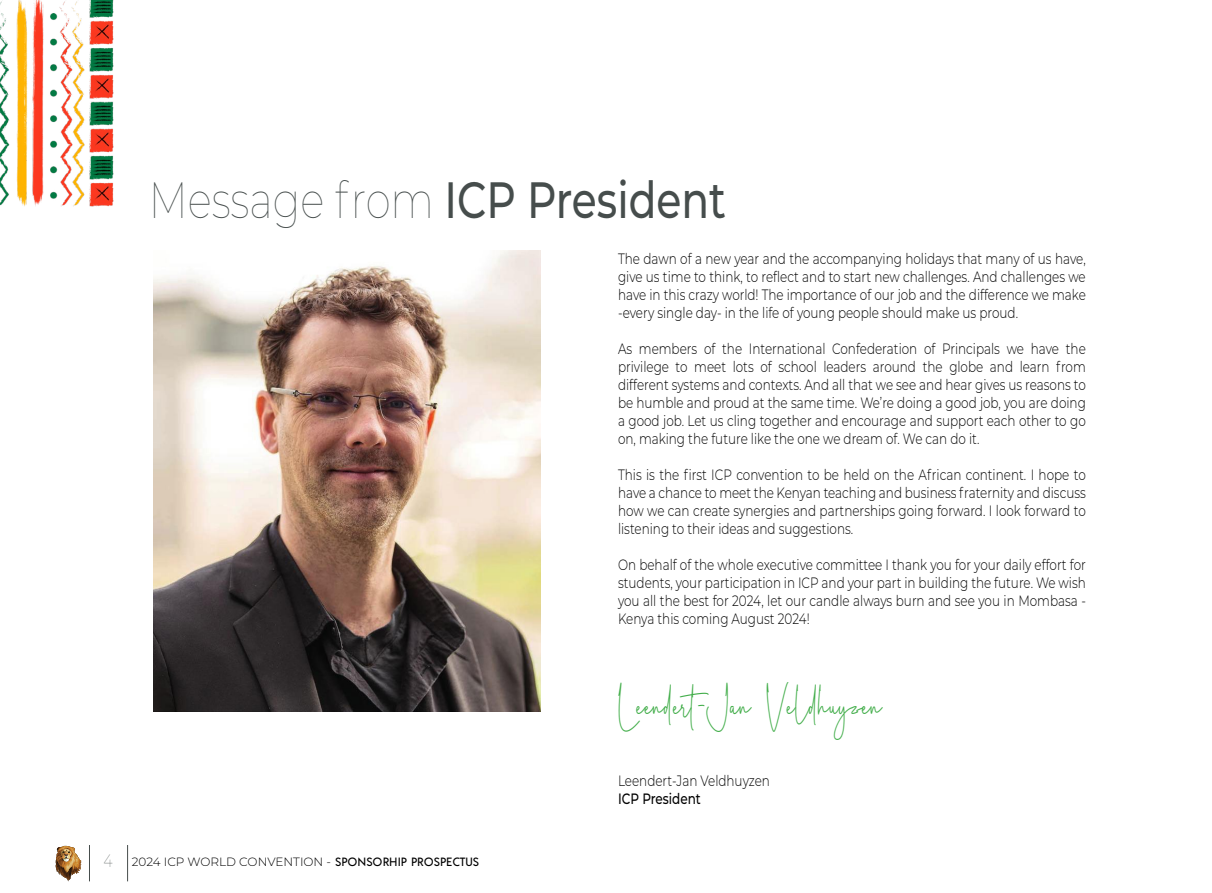
<style>
.page{position:relative;width:1212px;height:893px;background:#fff}
.page>*{position:absolute;margin:0;border:0;box-sizing:border-box;transform-origin:0 0}
.t1{font:500 51px "Montserrat";color:#464d4c;scale:.8 1}
.t2{font:45px "Athaliah";color:#41ad49;scale:.8 1}
.t3{font:300 15px/18px "Montserrat";color:#000;text-align:justify;scale:.8 1}
.t4{font:500 15px "Montserrat";color:#000;scale:.8 1}
.t5{font:300 12px "Montserrat";color:#000}
.s1{font-weight:100}
.s2{font-weight:100;font-size:18px;color:#464d4c}
.s3{font-family:"Acre";font-weight:500}
</style>
<div class="page">
<svg style="left:55px;top:846px;width:27px;height:35px"></svg>
<hr style="left:89px;top:845px;width:1px;height:36px;background:#464d4c">
<hr style="left:127px;top:845px;width:1px;height:36px;background:#464d4c">
<img style="left:0;top:0;width:114px;height:207px">
<img style="left:153px;top:250px;width:387px;height:462px">
<h1 class="t1" style="left:149px;top:164px;width:723px"><span class="s1">Message from</span> ICP President</h1>
<p class="t3" style="left:618px;top:249px;width:586px">The dawn of a new year and the accompanying holidays that many of us have, give us time to think, to reflect and to start new challenges. And challenges we have in this crazy world! The importance of our job and the difference we make -every single day- in the life of young people should make us proud.</p>
<p class="t3" style="left:618px;top:339px;width:586px">As members of the International Confederation of Principals we have the privilege to meet lots of school leaders around the globe and learn from different systems and contexts. And all that we see and hear gives us reasons to be humble and proud at the same time. We’re doing a good job, you are doing a good job. Let us cling together and encourage and support each other to go on, making the future like the one we dream of. We can do it.</p>
<p class="t3" style="left:618px;top:465px;width:586px">This is the first ICP convention to be held on the African continent. I hope to have a chance to meet the Kenyan teaching and business fraternity and discuss how we can create synergies and partnerships going forward. I look forward to listening to their ideas and suggestions.</p>
<p class="t3" style="left:618px;top:555px;width:586px">On behalf of the whole executive committee I thank you for your daily effort for students, your participation in ICP and your part in building the future. We wish you all the best for 2024, let our candle always burn and see you in Mombasa - Kenya this coming August 2024!</p>
<p class="t5" style="left:104px;top:853px;width:377px"><span class="s2">4</span> 2024 ICP WORLD CONVENTION - <span class="s3">SPONSORHIP PROSPECTUS</span></p>
<h2 class="t2" style="left:618px;top:672px;width:332px">Leendert-Jan Veldhuyzen</h2>
<p class="t3" style="left:618px;top:771px;width:192px">Leendert-Jan Veldhuyzen</p>
<p class="t4" style="left:618px;top:788px;width:105px">ICP President</p>
</div>
